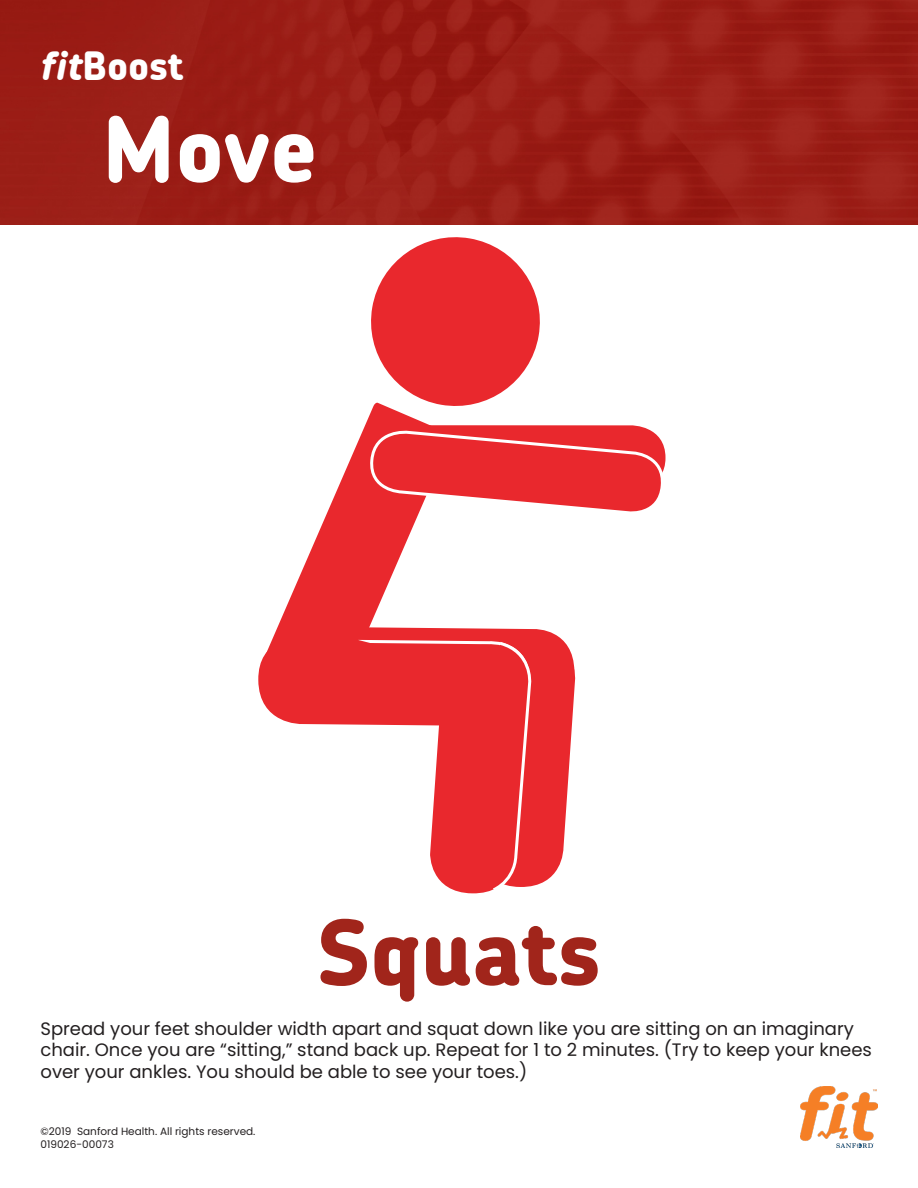
<style>
.page{position:relative;width:918px;height:1188px;background:#fff}
.page>*{position:absolute;margin:0;border:0;box-sizing:border-box;transform-origin:0 0}
.t1{font:800 90px "Chevin";color:#a1251b}
.t2{font:800 90px "Chevin";color:#fff}
.t3{font:800 39px "Chevin";letter-spacing:-.005em;color:#fff}
.t4{font:18px/21.6px "Poppins";color:#231f20}
.t5{font:10.5px/12.6px "Poppins";color:#231f20}
.s1{font-style:italic}
</style>
<div class="page">
<img style="left:800px;top:1087px;width:78px;height:61px">
<img style="left:0;top:0;width:918px;height:225px">
<svg style="left:277px;top:413px;width:175px;height:214px"></svg>
<svg style="left:369px;top:426px;width:297px;height:93px"></svg>
<svg style="left:370px;top:237px;width:170px;height:176px"></svg>
<svg style="left:258px;top:627px;width:318px;height:267px"></svg>
<p class="t3" style="left:40px;top:40px;width:145px"><span class="s1">fit</span>Boost</p>
<p class="t2" style="left:102px;top:90px;width:217px">Move</p>
<p class="t1" style="left:317px;top:893px;width:286px">Squats</p>
<p class="t4" style="left:40px;top:1018px;width:833px">Spread your feet shoulder width apart and squat down like you are sitting on an imaginary chair. Once you are “sitting,” stand back up. Repeat for 1 to 2 minutes. (Try to keep your knees over your ankles. You should be able to see your toes.)</p>
<p class="t5" style="left:40px;top:1125px;width:217px">©2019 Sanford Health. All rights reserved.<br>019026-00073</p>
</div>
